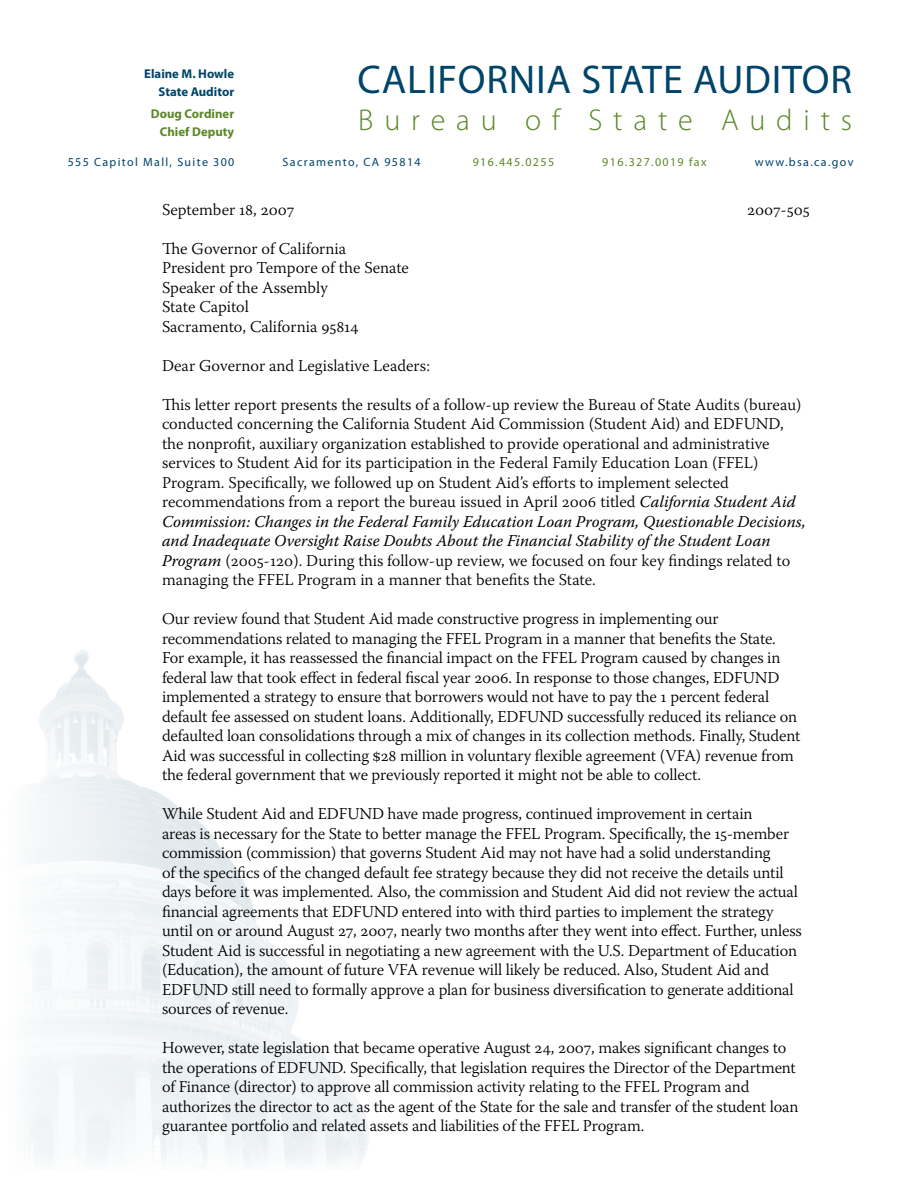
<style>
.page{position:relative;width:918px;height:1188px;background:#fff}
.page>*{position:absolute;margin:0;border:0;box-sizing:border-box;transform-origin:0 0}
.t1{font:40.2px "Myriad Pro";letter-spacing:.02em;color:#00446a}
.t2{font:300 30.15px "Myriad Pro";letter-spacing:.36em;color:#5c8727}
.t3{font:300 16.5px/19.5px "Warnock Pro";letter-spacing:-.01em;color:#000}
.t4{font:700 12.75px/18px "Myriad Pro";color:#00446a;text-align:right}
.t5{font:700 12.75px/18px "Myriad Pro";color:#5c8727;text-align:right}
.t6{font:12px "Myriad Pro";letter-spacing:.115em;color:#00446a}
.t7{font:12px "Myriad Pro";letter-spacing:.115em;color:#5c8727}
.s1{font-weight:400;font-style:italic}
</style>
<div class="page">
<p class="t4" style="left:144px;top:64px;width:91px">Elaine M. Howle<br>State Auditor</p>
<p class="t5" style="left:151px;top:104px;width:85px">Doug Cordiner<br>Chief Deputy</p>
<h1 class="t1" style="left:357px;top:55px;width:496px">CALIFORNIA STATE AUDITOR</h1>
<h2 class="t2" style="left:358px;top:102px;width:495px">Bureau of State Audits</h2>
<p class="t6" style="left:68px;top:154px;width:168px">555 Capitol Mall, Suite 300</p>
<p class="t6" style="left:283px;top:154px;width:140px">Sacramento, CA 95814</p>
<p class="t7" style="left:473px;top:154px;width:83px">916.445.0255</p>
<p class="t7" style="left:602px;top:154px;width:106px">916.327.0019 fax</p>
<p class="t6" style="left:755px;top:154px;width:100px">www.bsa.ca.gov</p>
<p class="t3" style="left:162px;top:199px;width:134px">September 18, 2007</p>
<p class="t3" style="left:747px;top:199px;width:64px">2007-505</p>
<p class="t3" style="left:162px;top:238px;width:249px">The Governor of California<br>President pro Tempore of the Senate<br>Speaker of the Assembly<br>State Capitol<br>Sacramento, California 95814</p>
<p class="t3" style="left:162px;top:355px;width:270px">Dear Governor and Legislative Leaders:</p>
<p class="t3" style="left:162px;top:394px;width:645px">This letter report presents the results of a follow-up review the Bureau of State Audits (bureau) conducted concerning the California Student Aid Commission (Student Aid) and EDFUND, the nonprofit, auxiliary organization established to provide operational and administrative services to Student Aid for its participation in the Federal Family Education Loan (FFEL)<br>Program. Specifically, we followed up on Student Aid’s efforts to implement selected recommendations from a report the bureau issued in April 2006 titled <span class="s1">California Student Aid Commission: Changes in the Federal Family Education Loan Program, Questionable Decisions, and Inadequate Oversight Raise Doubts About the Financial Stability of the Student Loan Program</span> (2005-120). During this follow-up review, we focused on four key findings related to managing the FFEL Program in a manner that benefits the State.</p>
<p class="t3" style="left:162px;top:609px;width:640px">Our review found that Student Aid made constructive progress in implementing our recommendations related to managing the FFEL Program in a manner that benefits the State.<br>For example, it has reassessed the financial impact on the FFEL Program caused by changes in federal law that took effect in federal fiscal year 2006. In response to those changes, EDFUND implemented a strategy to ensure that borrowers would not have to pay the 1 percent federal default fee assessed on student loans. Additionally, EDFUND successfully reduced its reliance on defaulted loan consolidations through a mix of changes in its collection methods. Finally, Student Aid was successful in collecting $28 million in voluntary flexible agreement (VFA) revenue from the federal government that we previously reported it might not be able to collect.</p>
<p class="t3" style="left:162px;top:804px;width:641px">While Student Aid and EDFUND have made progress, continued improvement in certain<br>areas is necessary for the State to better manage the FFEL Program. Specifically, the 15-member commission (commission) that governs Student Aid may not have had a solid understanding<br>of the specifics of the changed default fee strategy because they did not receive the details until days before it was implemented. Also, the commission and Student Aid did not review the actual financial agreements that EDFUND entered into with third parties to implement the strategy until on or around August 27, 2007, nearly two months after they went into effect. Further, unless Student Aid is successful in negotiating a new agreement with the U.S. Department of Education (Education), the amount of future VFA revenue will likely be reduced. Also, Student Aid and EDFUND still need to formally approve a plan for business diversification to generate additional sources of revenue.</p>
<p class="t3" style="left:162px;top:1038px;width:638px">However, state legislation that became operative August 24, 2007, makes significant changes to the operations of EDFUND. Specifically, that legislation requires the Director of the Department of Finance (director) to approve all commission activity relating to the FFEL Program and authorizes the director to act as the agent of the State for the sale and transfer of the student loan guarantee portfolio and related assets and liabilities of the FFEL Program.</p>
</div>
